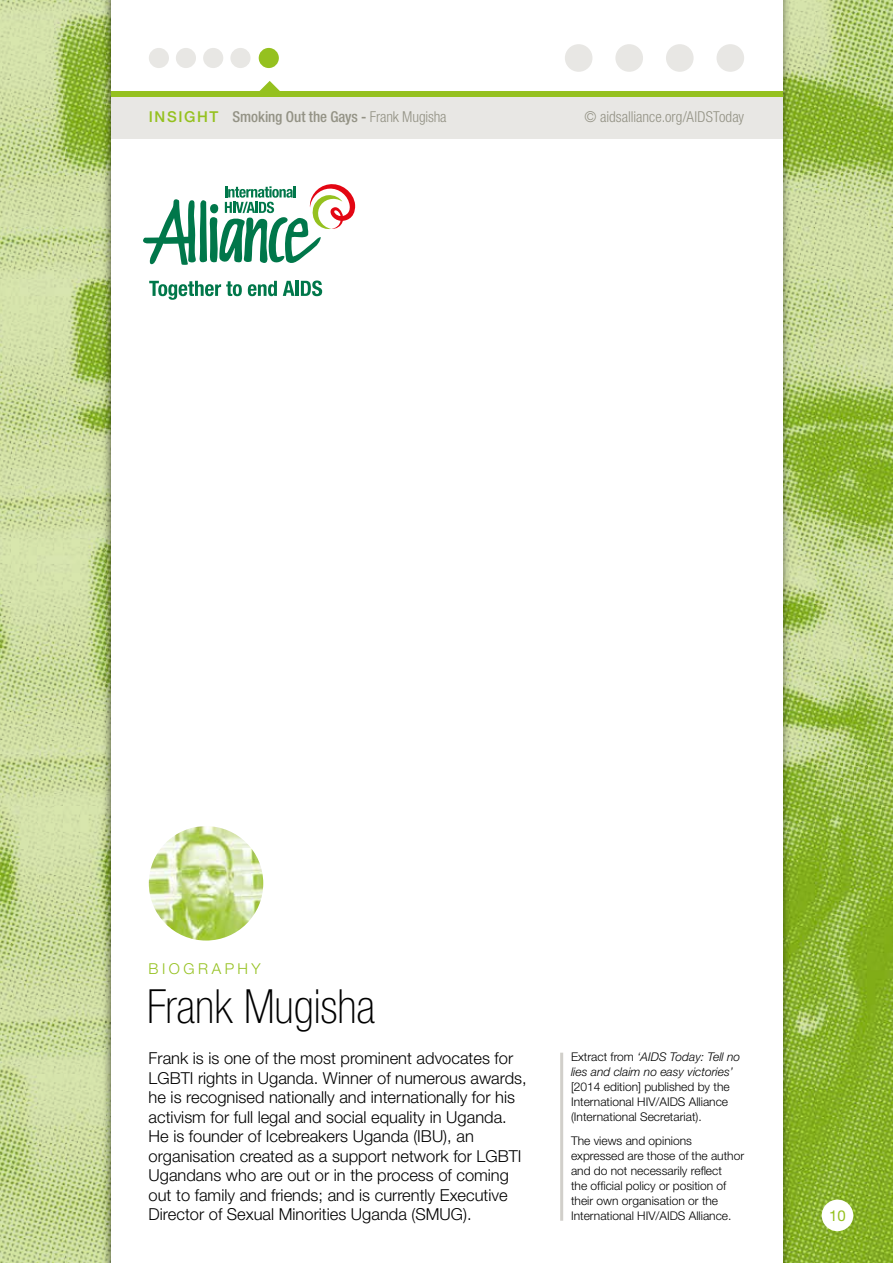
<style>
.page{position:relative;width:893px;height:1263px;background:#fff}
.page>*{position:absolute;margin:0;border:0;box-sizing:border-box;transform-origin:0 0}
.t1{font:100 condensed 47.25px "Helvetica Neue LT Pro";color:#000}
.t2{font:300 16.5px/19.5px "Helvetica Neue LT Pro";color:#000}
.t3{font:500 condensed 15px "Helvetica Neue LT Pro";letter-spacing:-.005em;color:#939285}
.t4{font:300 condensed 15px "Helvetica Neue LT Pro";color:#939285}
.t5{font:300 15px "Helvetica Neue LT Pro";letter-spacing:.23em;color:#95c11f}
.t6{font:15px "Helvetica Neue LT Pro";color:#95c11f}
.t7{font:300 12px/15px "Helvetica Neue LT Pro";color:#000}
.t8{font:italic 300 12px/15px "Helvetica Neue LT Pro";color:#000}
.s1{font-stretch:normal;color:#95c11f}
.s2{font-weight:300}
.s3{font-style:normal}
</style>
<div class="page">
<img style="left:0;top:0;width:893px;height:1263px">
<div style="left:101px;top:0;width:691px;height:1263px;background:#000;opacity:.6"></div>
<div style="left:111px;top:0;width:671px;height:1263px;background:#fff"></div>
<div style="left:111px;top:97px;width:671px;height:41px;background:#e8e7e4"></div>
<div style="left:111px;top:92px;width:671px;height:5px;background:#95c11f"></div>
<div style="left:565px;top:44px;width:27px;height:28px;background:#e8e7e4;border-radius:50%"></div>
<div style="left:149px;top:48px;width:20px;height:20px;background:#e8e7e4;border-radius:50%"></div>
<div style="left:176px;top:48px;width:20px;height:20px;background:#e8e7e4;border-radius:50%"></div>
<div style="left:203px;top:48px;width:20px;height:20px;background:#e8e7e4;border-radius:50%"></div>
<div style="left:230px;top:48px;width:21px;height:20px;background:#e8e7e4;border-radius:50%"></div>
<div style="left:259px;top:48px;width:20px;height:20px;background:#95c11f;border-radius:50%"></div>
<svg style="left:259px;top:81px;width:22px;height:11px"></svg>
<div style="left:822px;top:1199px;width:31px;height:32px;background:#fff;border-radius:50%"></div>
<div style="left:615px;top:44px;width:28px;height:28px;background:#e8e7e4;border-radius:50%"></div>
<div style="left:666px;top:44px;width:28px;height:28px;background:#e8e7e4;border-radius:50%"></div>
<div style="left:716px;top:44px;width:28px;height:28px;background:#e8e7e4;border-radius:50%"></div>
<hr style="left:560px;top:1053px;width:3px;height:168px;background:#d1cfca">
<img style="left:149px;top:826px;width:114px;height:114px;border-radius:57px">
<svg style="left:143px;top:184px;width:212px;height:81px"></svg>
<svg style="left:149px;top:281px;width:93px;height:19px"></svg>
<svg style="left:248px;top:281px;width:29px;height:15px"></svg>
<svg style="left:283px;top:281px;width:12px;height:15px"></svg>
<hr style="left:296px;top:281px;width:3px;height:15px;background:#00774a">
<svg style="left:301px;top:280px;width:21px;height:16px"></svg>
<p class="t3" style="left:149px;top:107px;width:299px"><span class="s1">INSIGHT</span> Smoking Out the Gays - <span class="s2">Frank Mugisha</span></p>
<p class="t4" style="left:585px;top:108px;width:161px">© aidsalliance.org/AIDSToday</p>
<p class="t5" style="left:149px;top:960px;width:114px">BIOGRAPHY</p>
<h1 class="t1" style="left:147px;top:980px;width:230px">Frank Mugisha</h1>
<p class="t2" style="left:149px;top:1048px;width:380px">Frank is is one of the most prominent advocates for LGBTI rights in Uganda. Winner of numerous awards, he is recognised nationally and internationally for his activism for full legal and social equality in Uganda.<br>He is founder of Icebreakers Uganda (IBU), an organisation created as a support network for LGBTI Ugandans who are out or in the process of coming out to family and friends; and is currently Executive Director of Sexual Minorities Uganda (SMUG).</p>
<p class="t8" style="left:571px;top:1049px;width:171px"><span class="s3">Extract from</span> ‘AIDS Today: Tell no lies and claim no easy victories’</p>
<p class="t7" style="left:571px;top:1079px;width:160px">[2014 edition] published by the<br>International HIV/AIDS Alliance (International Secretariat).</p>
<p class="t7" style="left:571px;top:1133px;width:175px">The views and opinions expressed are those of the author and do not necessarily reflect<br>the official policy or position of their own organisation or the<br>International HIV/AIDS Alliance.</p>
<p class="t6" style="left:829px;top:1206px;width:18px">10</p>
</div>
